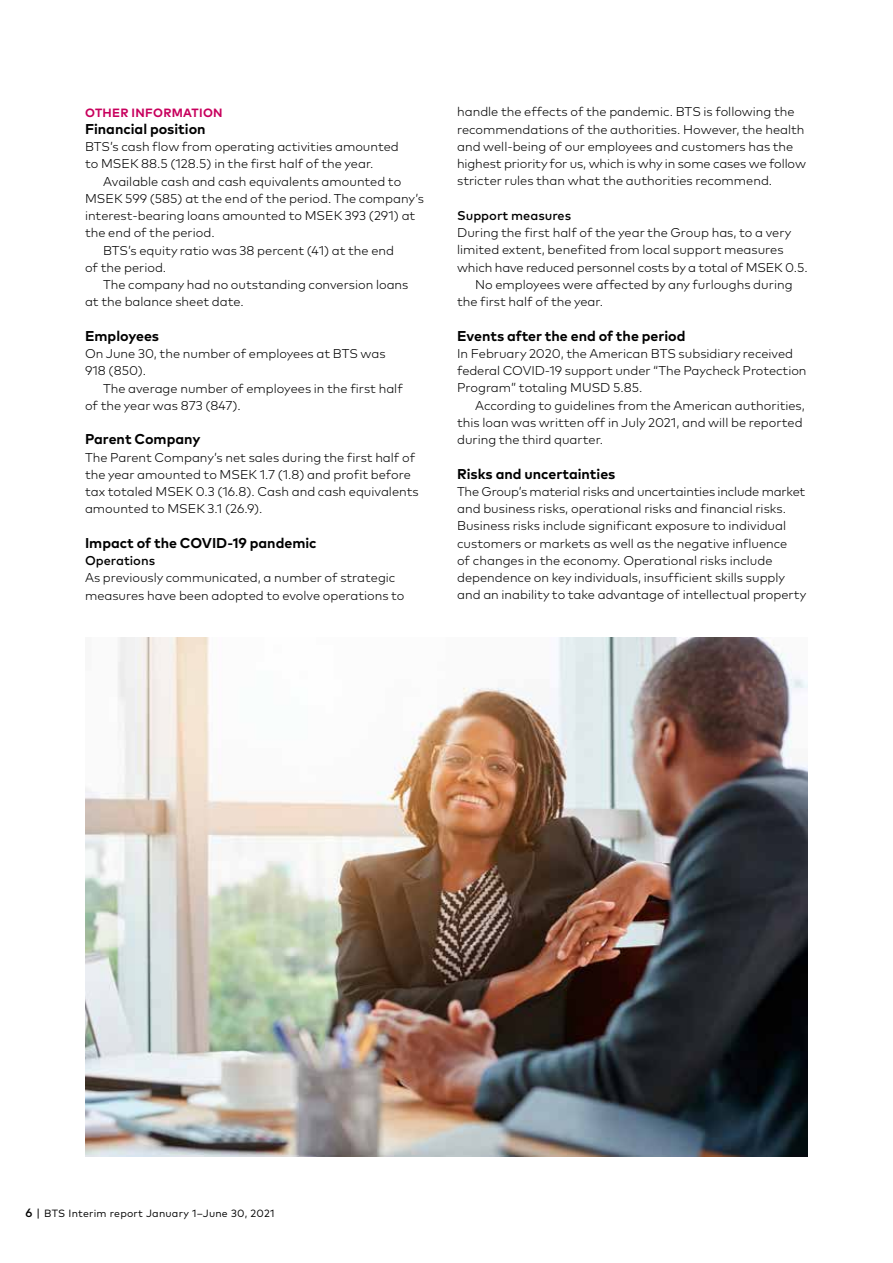
<style>
.page{position:relative;width:893px;height:1263px;background:#fff}
.page>*{position:absolute;margin:0;border:0;box-sizing:border-box;transform-origin:0 0}
.t1{font:700 14.25px "Mark OT";color:#000}
.t2{font:300 12.75px/17.2px "Mark OT";color:#000}
.t3{font:500 12.75px "Mark OT";color:#000}
.t4{font:700 12px "Mark OT";letter-spacing:.025em;color:#c8005d}
.t5{font:10.5px "Mark OT";letter-spacing:.02em;color:#000}
.s1{font-weight:500;font-size:12px}
.s2{font-size:12px}
</style>
<div class="page">
<img style="left:85px;top:638px;width:723px;height:519px">
<p class="t4" style="left:85px;top:104px;width:139px">OTHER INFORMATION</p>
<p class="t1" style="left:85px;top:119px;width:122px">Financial position</p>
<p class="t2" style="left:85px;top:138px;width:315px">BTS’s cash flow from operating activities amounted to MSEK 88.5 (128.5) in the first half of the year.</p>
<p class="t2" style="left:103px;top:172px;width:300px">Available cash and cash equivalents amounted to</p>
<p class="t2" style="left:85px;top:190px;width:340px">MSEK 599 (585) at the end of the period. The company’s</p>
<p class="t2" style="left:85px;top:207px;width:332px">interest-bearing loans amounted to MSEK 393 (291) at</p>
<p class="t2" style="left:85px;top:224px;width:131px">the end of the period.</p>
<p class="t2" style="left:103px;top:241px;width:293px">BTS’s equity ratio was 38 percent (41) at the end</p>
<p class="t2" style="left:85px;top:259px;width:83px">of the period.</p>
<p class="t2" style="left:103px;top:276px;width:307px">The company had no outstanding conversion loans</p>
<p class="t2" style="left:85px;top:293px;width:160px">at the balance sheet date.</p>
<p class="t1" style="left:85px;top:326px;width:76px">Employees</p>
<p class="t2" style="left:85px;top:345px;width:302px">On June 30, the number of employees at BTS was<br>918 (850).</p>
<p class="t2" style="left:85px;top:379px;width:319px;text-indent:18px">The average number of employees in the first half of the year was 873 (847).</p>
<p class="t1" style="left:85px;top:430px;width:117px">Parent Company</p>
<p class="t2" style="left:85px;top:448px;width:335px">The Parent Company’s net sales during the first half of the year amounted to MSEK 1.7 (1.8) and profit before tax totaled MSEK 0.3 (16.8). Cash and cash equivalents amounted to MSEK 3.1 (26.9).</p>
<p class="t1" style="left:85px;top:533px;width:233px">Impact of the COVID-19 pandemic</p>
<p class="t3" style="left:85px;top:552px;width:72px">Operations</p>
<p class="t2" style="left:85px;top:569px;width:321px">As previously communicated, a number of strategic measures have been adopted to evolve operations to</p>
<p class="t2" style="left:457px;top:103px;width:350px">handle the effects of the pandemic. BTS is following the recommendations of the authorities. However, the health and well-being of our employees and customers has the highest priority for us, which is why in some cases we follow stricter rules than what the authorities recommend.</p>
<p class="t3" style="left:457px;top:207px;width:116px">Support measures</p>
<p class="t2" style="left:457px;top:224px;width:336px">During the first half of the year the Group has, to a very</p>
<p class="t2" style="left:457px;top:241px;width:328px">limited extent, benefited from local support measures</p>
<p class="t2" style="left:457px;top:258px;width:352px">which have reduced personnel costs by a total of MSEK 0.5.</p>
<p class="t2" style="left:475px;top:276px;width:319px">No employees were affected by any furloughs during</p>
<p class="t2" style="left:457px;top:293px;width:147px">the first half of the year.</p>
<p class="t1" style="left:457px;top:326px;width:230px">Events after the end of the period</p>
<p class="t2" style="left:457px;top:345px;width:351px">In February 2020, the American BTS subsidiary received federal COVID-19 support under “The Paycheck Protection<br>Program” totaling MUSD 5.85.</p>
<p class="t2" style="left:457px;top:396px;width:349px;text-indent:18px">According to guidelines from the American authorities, this loan was written off in July 2021, and will be reported during the third quarter.</p>
<p class="t1" style="left:457px;top:464px;width:160px">Risks and uncertainties</p>
<p class="t2" style="left:457px;top:483px;width:351px">The Group’s material risks and uncertainties include market and business risks, operational risks and financial risks.<br>Business risks include significant exposure to individual customers or markets as well as the negative influence<br>of changes in the economy. Operational risks include dependence on key individuals, insufficient skills supply and an inability to take advantage of intellectual property</p>
<p class="t5" style="left:26px;top:1207px;width:250px"><span class="s1">6</span> <span class="s2">|</span> BTS Interim report January 1–June 30, 2021</p>
</div>
